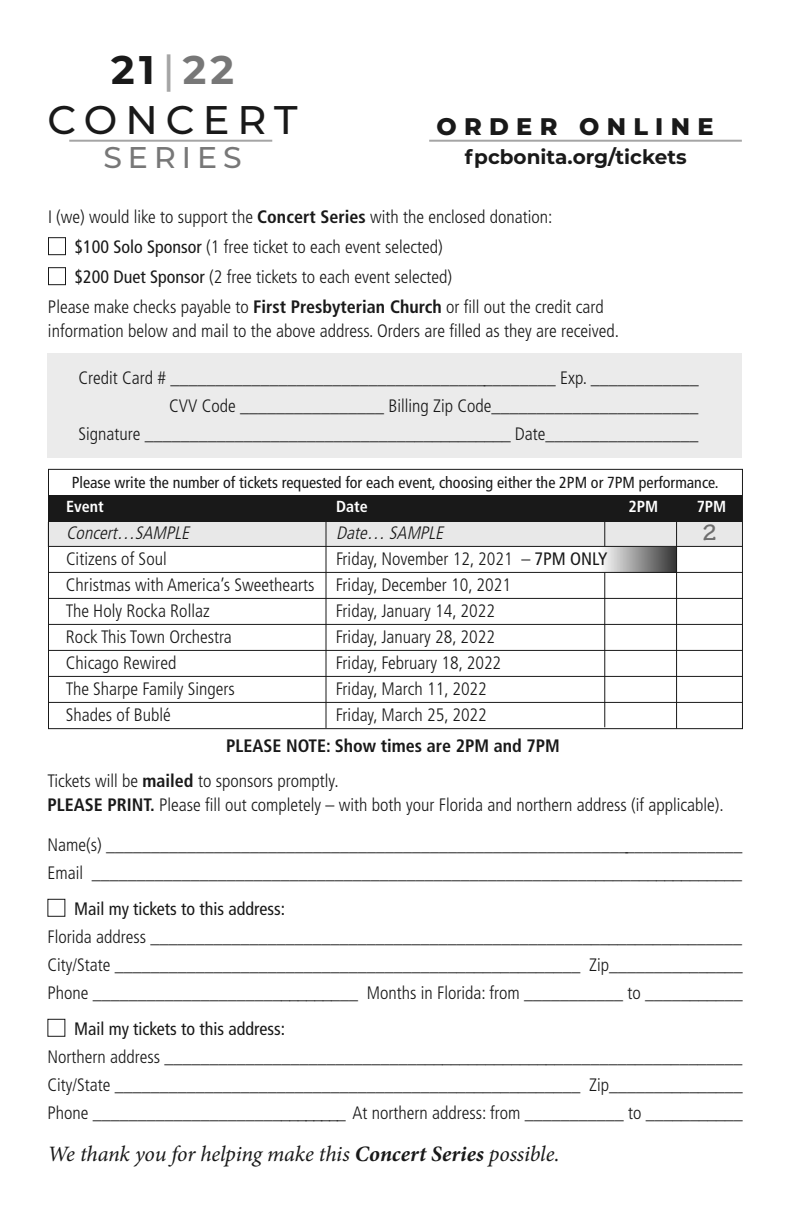
<style>
.page{position:relative;width:792px;height:1224px;background:#fff}
.page>*{position:absolute;margin:0;border:0;box-sizing:border-box;transform-origin:0 0}
.t1{font:500 40px "Montserrat";letter-spacing:.2em;color:#191919}
.t2{font:700 40px "Montserrat";color:#191919}
.t3{font:500 30px "Montserrat";letter-spacing:.2em;color:#777}
.t4{font:800 24px "Montserrat";letter-spacing:.305em;color:#191919}
.t5{font:700 24px "Tekton Pro";color:#6e6e6e}
.t6{font:italic 22px "Minion Pro";letter-spacing:-.01em;color:#191919}
.t7{font:700 20px "Montserrat";color:#191919}
.t8{font:300 condensed 18px/28px "Frutiger";color:#191919}
.t9{font:condensed 18px "Frutiger";color:#191919}
.t10{font:700 condensed 18px "Frutiger";color:#191919}
.t11{font:italic 300 condensed 18px "Frutiger";color:#191919}
.t12{font:condensed 16px "Frutiger";color:#191919}
.t13{font:700 condensed 16px "Frutiger";color:#fff}
.s1{font-weight:500;color:#a5a5a5}
.s2{color:#777}
.s3{font-weight:700}
.s4{font-weight:400}
</style>
<div class="page">
<div style="left:600px;top:546px;width:77px;height:26px;background:linear-gradient(to right,#fcfcfc,#323232)"></div>
<div style="left:47px;top:522px;width:695px;height:24px;background:#e8e8e8"></div>
<div style="left:48px;top:496px;width:694px;height:26px;background:#191919"></div>
<div style="left:47px;top:353px;width:695px;height:104px;background:#ebebeb"></div>
<div style="left:47px;top:899px;width:18px;height:18px;border:1px solid #191919"></div>
<div style="left:47px;top:1019px;width:18px;height:18px;border:1px solid #191919"></div>
<div style="left:48px;top:469px;width:695px;height:260px;border:1px solid #191919"></div>
<hr style="left:676px;top:496px;width:1px;height:232px;background:#191919">
<hr style="left:604px;top:572px;width:1px;height:155px;background:#191919">
<hr style="left:604px;top:498px;width:1px;height:48px;background:#191919">
<hr style="left:326px;top:496px;width:1px;height:232px;background:#191919">
<hr style="left:48px;top:572px;width:694px;height:1px;background:#191919">
<hr style="left:48px;top:546px;width:694px;height:1px;background:#191919">
<hr style="left:48px;top:598px;width:694px;height:1px;background:#191919">
<hr style="left:48px;top:624px;width:694px;height:1px;background:#191919">
<hr style="left:48px;top:650px;width:694px;height:1px;background:#191919">
<hr style="left:48px;top:676px;width:694px;height:1px;background:#191919">
<hr style="left:48px;top:702px;width:694px;height:1px;background:#191919">
<div style="left:48px;top:237px;width:18px;height:18px;border:1px solid #191919"></div>
<div style="left:48px;top:267px;width:18px;height:18px;border:1px solid #191919"></div>
<hr style="left:69px;top:140px;width:203px;height:2px;background:#a5a5a5">
<hr style="left:429px;top:140px;width:313px;height:2px;background:#a5a5a5">
<h1 class="t2" style="left:111px;top:54px;width:124px">21<span class="s1">|</span><span class="s2">22</span></h1>
<h1 class="t1" style="left:48px;top:105px;width:251px">CONCERT</h1>
<h2 class="t3" style="left:103px;top:145px;width:140px">SERIES</h2>
<h3 class="t4" style="left:436px;top:117px;width:279px">ORDER ONLINE</h3>
<p class="t7" style="left:465px;top:149px;width:223px">fpcbonita.org/tickets</p>
<p class="t8" style="left:48px;top:204px;width:506px">I (we) would like to support the <span class="s3">Concert Series</span> with the enclosed donation:</p>
<p class="t8" style="left:75px;top:234px;width:370px"><span class="s4">$100 Solo Sponsor</span> (1 free ticket to each event selected)</p>
<p class="t8" style="left:75px;top:264px;width:379px"><span class="s4">$200 Duet Sponsor</span> (2 free tickets to each event selected)</p>
<p class="t8" style="left:48px;top:294px;width:557px">Please make checks payable to <span class="s3">First Presbyterian Church</span> or fill out the credit card</p>
<p class="t8" style="left:48px;top:318px;width:573px">information below and mail to the above address. Orders are filled as they are received.</p>
<p class="t8" style="left:79px;top:365px;width:622px;text-align:right">Credit Card # ___________________________________________ Exp. ____________<br>CVV Code ________________ Billing Zip Code_______________________<br>Signature _________________________________________ Date_________________</p>
<p class="t12" style="left:72px;top:476px;width:648px">Please write the number of tickets requested for each event, choosing either the 2PM or 7PM performance.</p>
<p class="t13" style="left:66px;top:500px;width:39px">Event</p>
<p class="t13" style="left:336px;top:500px;width:33px">Date</p>
<p class="t13" style="left:629px;top:500px;width:31px">2PM</p>
<p class="t13" style="left:697px;top:500px;width:31px">7PM</p>
<p class="t11" style="left:66px;top:526px;width:128px">Concert…SAMPLE</p>
<p class="t11" style="left:336px;top:526px;width:113px">Date… SAMPLE</p>
<p class="t8" style="left:66px;top:546px;width:102px">Citizens of Soul</p>
<h3 class="t5" style="left:702px;top:518px;width:17px">2</h3>
<p class="t8" style="left:66px;top:547px;width:543px;line-height:26px;text-indent:270px">Friday, November 12, 2021 – <span class="s4">7PM ONLY<br></span>Christmas with America’s Sweethearts Friday, December 10, 2021<br>The Holy Rocka Rollaz</p>
<p class="t8" style="left:336px;top:598px;width:161px">Friday, January 14, 2022</p>
<p class="t8" style="left:66px;top:624px;width:167px">Rock This Town Orchestra</p>
<p class="t8" style="left:336px;top:624px;width:161px">Friday, January 28, 2022</p>
<p class="t8" style="left:66px;top:650px;width:112px">Chicago Rewired</p>
<p class="t8" style="left:336px;top:650px;width:167px">Friday, February 18, 2022</p>
<p class="t8" style="left:66px;top:676px;width:170px">The Sharpe Family Singers</p>
<p class="t8" style="left:336px;top:676px;width:152px">Friday, March 11, 2022</p>
<p class="t8" style="left:66px;top:702px;width:106px">Shades of Bublé</p>
<p class="t8" style="left:336px;top:702px;width:152px">Friday, March 25, 2022</p>
<p class="t10" style="left:226px;top:738px;width:335px">PLEASE NOTE: Show times are 2PM and 7PM</p>
<p class="t8" style="left:47px;top:770px;width:678px;line-height:24px">Tickets will be <span class="s3">mailed</span> to sponsors promptly.<br><span class="s3">PLEASE PRINT.</span> Please fill out completely – with both your Florida and northern address (if applicable).</p>
<p class="t8" style="left:47px;top:832px;width:696px">Name(s) _______________________________________________________________________<br>Email _________________________________________________________________________</p>
<p class="t9" style="left:74px;top:901px;width:213px">Mail my tickets to this address:</p>
<p class="t8" style="left:47px;top:924px;width:697px;text-align:justify">Florida address __________________________________________________________________ City/State ____________________________________________________ Zip_______________ Phone ______________________________ Months in Florida: from ___________ to ___________</p>
<p class="t9" style="left:74px;top:1021px;width:213px">Mail my tickets to this address:</p>
<p class="t8" style="left:47px;top:1044px;width:697px;text-align:justify">Northern address _________________________________________________________________ City/State ____________________________________________________ Zip_______________ Phone _____________________________ At northern address: from ___________ to ___________</p>
<p class="t6" style="left:47px;top:1145px;width:514px">We thank you for helping make this <span class="s3">Concert Series</span> possible.</p>
</div>
